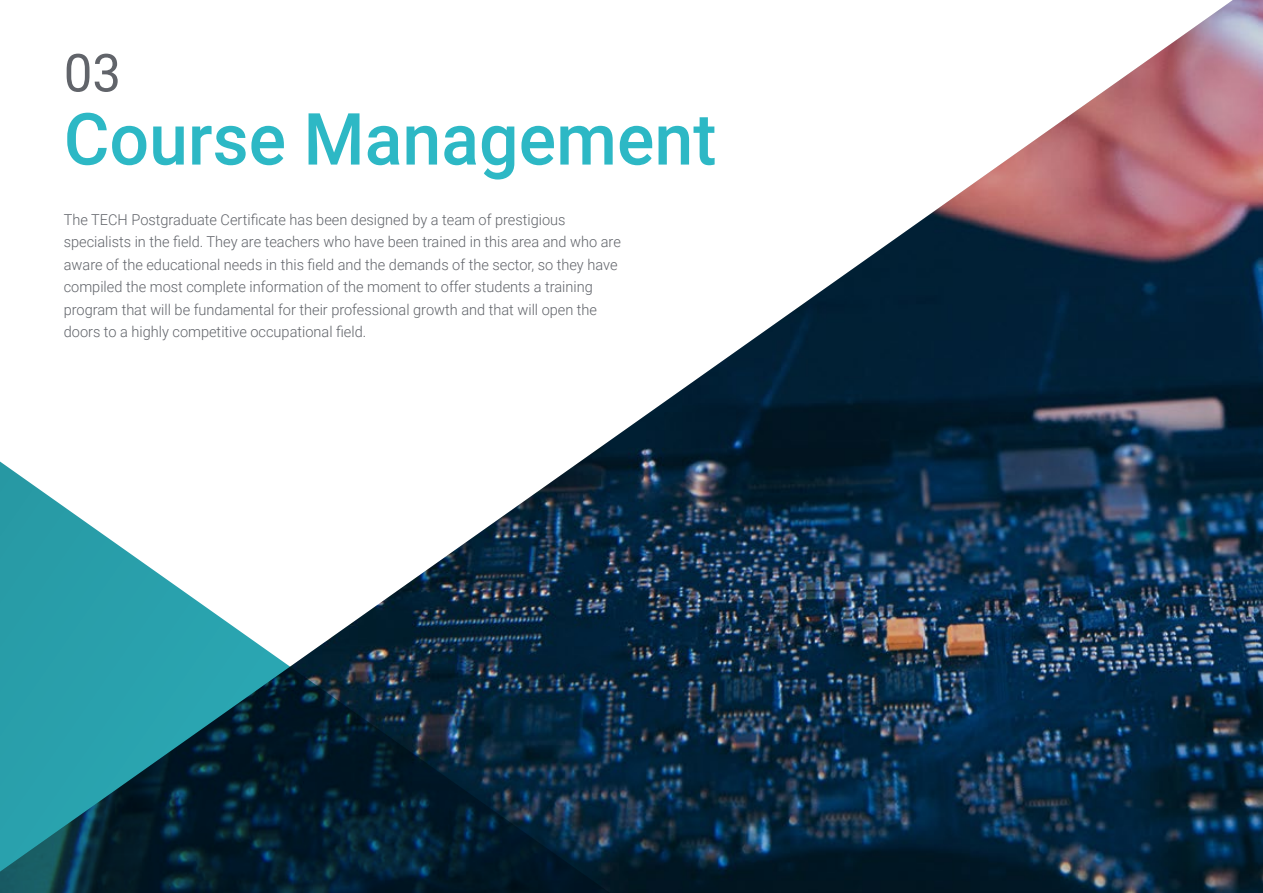
<style>
.page{position:relative;width:1263px;height:893px;background:#fff}
.page>*{position:absolute;margin:0;border:0;box-sizing:border-box;transform-origin:0 0}
.t1{font:500 72px "Roboto";color:#2db8c5}
.t2{font:52.5px "Roboto";color:#61646a}
.t3{font:300 15px/22.5px "Roboto";color:#61646a}
</style>
<div class="page">
<img style="left:602px;top:0;width:661px;height:893px">
<svg style="left:0;top:446px;width:640px;height:447px"></svg>
<h2 class="t2" style="left:64px;top:36px;width:59px">03</h2>
<h1 class="t1" style="left:64px;top:89px;width:654px">Course Management</h1>
<p class="t3" style="left:64px;top:208px;width:559px">The TECH Postgraduate Certificate has been designed by a team of prestigious specialists in the field. They are teachers who have been trained in this area and who are aware of the educational needs in this field and the demands of the sector, so they have compiled the most complete information of the moment to offer students a training program that will be fundamental for their professional growth and that will open the doors to a highly competitive occupational field.</p>
</div>
